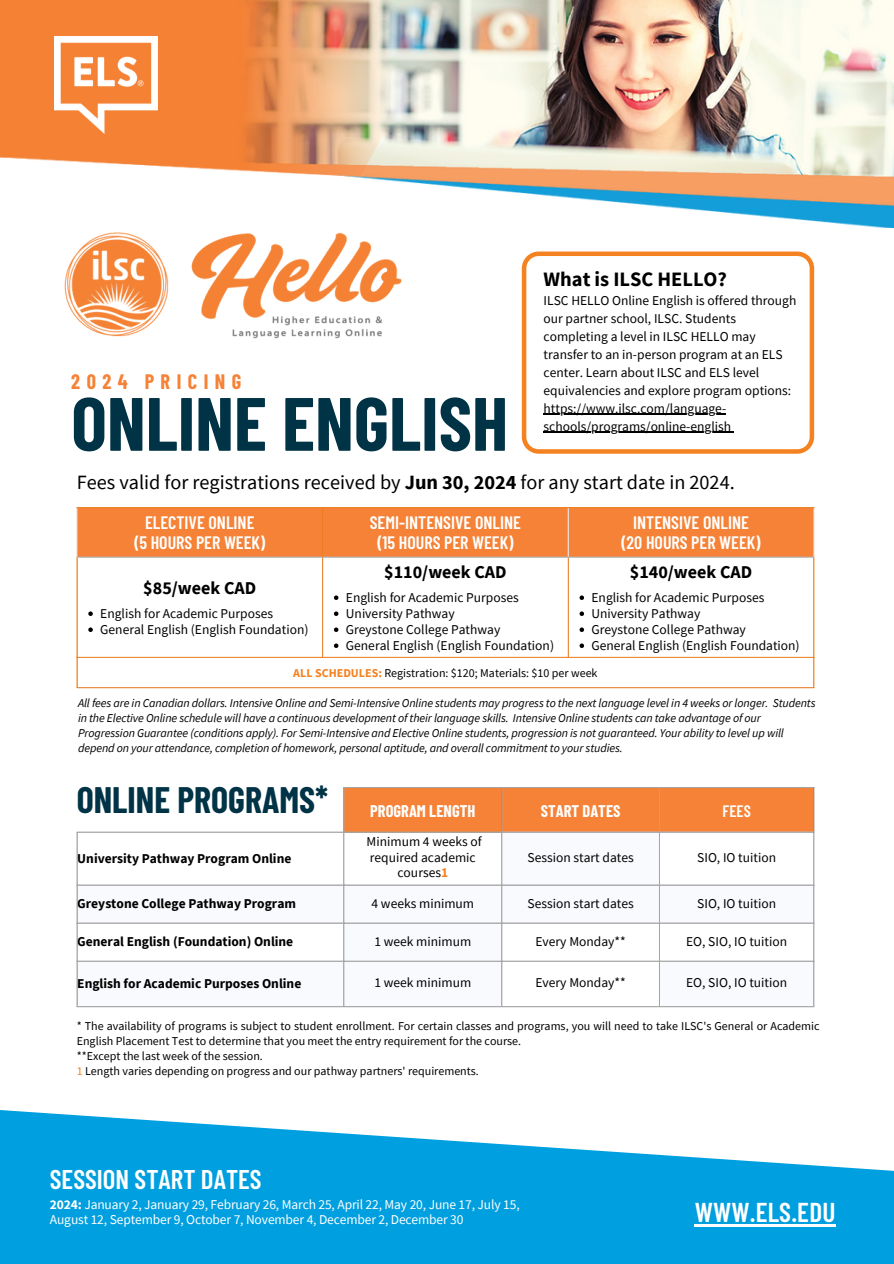
<style>
.page{position:relative;width:894px;height:1264px;background:#fff}
.page>*{position:absolute;margin:0;border:0;box-sizing:border-box;transform-origin:0 0}
.t1{font:700 75.3px "Barlow Condensed";color:#003346}
.t2{font:700 36px "Barlow Condensed";color:#003346}
.t3{font:600 27.3px "Barlow Condensed";letter-spacing:.01em;color:#fff}
.t4{font:600 27px "Barlow Condensed";color:#fff}
.t5{font:700 20.4px "Source Sans Pro";color:#000}
.t6{font:700 20.4px "Barlow Condensed";letter-spacing:.315em;color:#f58236}
.t7{font:20.25px "Source Sans Pro";color:#000}
.t8{font:600 18px/20.5px "Barlow Condensed";color:#fff;text-align:center}
.t9{font:700 18px "Source Sans Pro";color:#000}
.t10{font:700 16.5px "Barlow Condensed";color:#fff}
.t11{font:600 16.5px "Barlow Condensed";color:#fff}
.t12{font:13.5px/16px "Source Sans Pro";color:#000}
.t13{font:13.5px/14.7px "Source Sans Pro";letter-spacing:-.01em;color:#fff}
.t14{font:700 13.5px "Source Sans Pro";color:#000}
.t15{font:italic 12px/15px "Source Sans Pro";letter-spacing:-.01em;color:#000}
.t16{font:12px/15px "Source Sans Pro";color:#000}
.s1{font-weight:700}
.s2{font-weight:700;color:#f58220}
.s3{color:#f58220}
</style>
<div class="page">
<img style="left:0;top:0;width:893px;height:227px">
<img style="left:54px;top:37px;width:104px;height:97px">
<div style="left:78px;top:508px;width:735px;height:49px;background:#f58236"></div>
<svg style="left:78px;top:558px;width:735px;height:99px"></svg>
<svg style="left:88px;top:611px;width:5px;height:5px"></svg>
<svg style="left:88px;top:627px;width:5px;height:5px"></svg>
<svg style="left:334px;top:595px;width:4px;height:5px"></svg>
<svg style="left:334px;top:611px;width:4px;height:5px"></svg>
<svg style="left:334px;top:627px;width:4px;height:5px"></svg>
<svg style="left:334px;top:643px;width:4px;height:5px"></svg>
<svg style="left:579px;top:595px;width:5px;height:5px"></svg>
<svg style="left:579px;top:611px;width:5px;height:5px"></svg>
<svg style="left:579px;top:627px;width:5px;height:5px"></svg>
<svg style="left:579px;top:643px;width:5px;height:5px"></svg>
<hr style="left:77px;top:508px;width:1px;height:49px;background:#f9fafd">
<hr style="left:568px;top:508px;width:1px;height:49px;background:#f9fafd">
<hr style="left:813px;top:508px;width:1px;height:49px;background:#f9fafd">
<hr style="left:77px;top:557px;width:1px;height:130px;background:#f58220">
<hr style="left:322px;top:508px;width:1px;height:149px;background:#f58220">
<hr style="left:568px;top:557px;width:1px;height:100px;background:#f58220">
<hr style="left:813px;top:557px;width:1px;height:130px;background:#f58220">
<hr style="left:77px;top:507px;width:737px;height:1px;background:#f58220">
<hr style="left:77px;top:657px;width:737px;height:1px;background:#f58220">
<hr style="left:77px;top:687px;width:737px;height:1px;background:#f58220">
<hr style="left:77px;top:557px;width:737px;height:1px;background:#a6a6a6">
<img style="left:56px;top:209px;width:354px;height:130px">
<svg style="left:0;top:1110px;width:893px;height:153px;fill:#009fdf"></svg>
<svg style="left:521px;top:251px;width:292px;height:203px"></svg>
<hr style="left:694px;top:1224px;width:141px;height:2px;background:#fff">
<hr style="left:543px;top:414px;width:183px;height:1px;background:#000">
<hr style="left:543px;top:432px;width:188px;height:1px;background:#000">
<div style="left:344px;top:788px;width:469px;height:43px;background:#f58236"></div>
<svg style="left:78px;top:832px;width:735px;height:174px"></svg>
<hr style="left:77px;top:832px;width:1px;height:174px;background:#a6a6a6">
<hr style="left:343px;top:787px;width:1px;height:219px;background:#a6a6a6">
<hr style="left:501px;top:787px;width:1px;height:219px;background:#a6a6a6">
<hr style="left:659px;top:787px;width:1px;height:219px;background:#a6a6a6">
<hr style="left:813px;top:787px;width:1px;height:219px;background:#a6a6a6">
<hr style="left:343px;top:787px;width:471px;height:1px;background:#a6a6a6">
<hr style="left:77px;top:831px;width:737px;height:1px;background:#a6a6a6">
<hr style="left:77px;top:884px;width:737px;height:1px;background:#a6a6a6">
<hr style="left:77px;top:922px;width:737px;height:1px;background:#a6a6a6">
<hr style="left:77px;top:960px;width:737px;height:1px;background:#a6a6a6">
<hr style="left:77px;top:1006px;width:737px;height:1px;background:#a6a6a6">
<h3 class="t6" style="left:71px;top:368px;width:171px">2024 PRICING</h3>
<h1 class="t1" style="left:71px;top:375px;width:438px">ONLINE ENGLISH</h1>
<h3 class="t5" style="left:543px;top:265px;width:185px">What is ILSC HELLO?</h3>
<p class="t12" style="left:543px;top:291px;width:254px;line-height:18px">ILSC HELLO Online English is offered through our partner school, ILSC. Students completing a level in ILSC HELLO may transfer to an in-person program at an ELS center. Learn about ILSC and ELS level equivalencies and explore program options: https://www.ilsc.com/language&shy;schools/programs/online-english</p>
<h3 class="t7" style="left:77px;top:469px;width:659px">Fees valid for registrations received by <span class="s1">Jun 30, 2024</span> for any start date in 2024.</h3>
<h3 class="t8" style="left:134px;top:511px;width:132px">ELECTIVE ONLINE<br>(5 HOURS PER WEEK)</h3>
<h3 class="t8" style="left:370px;top:511px;width:153px">SEMI-INTENSIVE ONLINE (15 HOURS PER WEEK)</h3>
<h3 class="t8" style="left:621px;top:511px;width:140px">INTENSIVE ONLINE (20 HOURS PER WEEK)</h3>
<h3 class="t9" style="left:143px;top:576px;width:114px">$85/week CAD</h3>
<p class="t12" style="left:100px;top:605px;width:210px">English for Academic Purposes<br>General English (English Foundation)</p>
<h3 class="t9" style="left:629px;top:560px;width:124px">$140/week CAD</h3>
<p class="t12" style="left:591px;top:589px;width:210px">English for Academic Purposes<br>University Pathway<br>Greystone College Pathway<br>General English (English Foundation)</p>
<p class="t16" style="left:293px;top:665px;width:306px"><span class="s2">ALL SCHEDULES:</span> Registration: $120; Materials: $10 per week</p>
<h3 class="t9" style="left:384px;top:560px;width:124px">$110/week CAD</h3>
<p class="t12" style="left:346px;top:589px;width:210px">English for Academic Purposes<br>University Pathway<br>Greystone College Pathway<br>General English (English Foundation)</p>
<p class="t15" style="left:78px;top:695px;width:738px">All fees are in Canadian dollars. Intensive Online and Semi-Intensive Online students may progress to the next language level in 4 weeks or longer. Students in the Elective Online schedule will have a continuous development of their language skills. Intensive Online students can take advantage of our Progression Guarantee (conditions apply). For Semi-Intensive and Elective Online students, progression is not guaranteed. Your ability to level up will depend on your attendance, completion of homework, personal aptitude, and overall commitment to your studies.</p>
<h2 class="t2" style="left:77px;top:777px;width:253px">ONLINE PROGRAMS*</h2>
<p class="t14" style="left:77px;top:849px;width:215px">University Pathway Program Online</p>
<p class="t10" style="left:370px;top:800px;width:107px">PROGRAM LENGTH</p>
<p class="t10" style="left:540px;top:800px;width:81px">START DATES</p>
<p class="t11" style="left:722px;top:800px;width:30px">FEES</p>
<p class="t12" style="left:366px;top:833px;width:117px;text-align:center">Minimum 4 weeks of required academic courses<span class="s2">1</span></p>
<p class="t12" style="left:527px;top:848px;width:108px">Session start dates</p>
<p class="t12" style="left:697px;top:848px;width:80px">SIO, IO tuition</p>
<p class="t14" style="left:77px;top:894px;width:220px">Greystone College Pathway Program</p>
<p class="t12" style="left:371px;top:895px;width:104px">4 weeks minimum</p>
<p class="t12" style="left:527px;top:895px;width:108px">Session start dates</p>
<p class="t12" style="left:697px;top:895px;width:80px">SIO, IO tuition</p>
<p class="t14" style="left:77px;top:932px;width:217px">General English (Foundation) Online</p>
<p class="t12" style="left:374px;top:933px;width:98px">1 week minimum</p>
<p class="t12" style="left:535px;top:933px;width:92px">Every Monday**</p>
<p class="t12" style="left:686px;top:933px;width:102px">EO, SIO, IO tuition</p>
<p class="t14" style="left:77px;top:975px;width:225px">English for Academic Purposes Online</p>
<p class="t12" style="left:374px;top:974px;width:98px">1 week minimum</p>
<p class="t12" style="left:535px;top:974px;width:92px">Every Monday**</p>
<p class="t12" style="left:686px;top:974px;width:102px">EO, SIO, IO tuition</p>
<p class="t16" style="left:77px;top:1018px;width:744px">* The availability of programs is subject to student enrollment. For certain classes and programs, you will need to take ILSC's General or Academic English Placement Test to determine that you meet the entry requirement for the course.<br>**Except the last week of the session.<br><span class="s3">1</span> Length varies depending on progress and our pathway partners' requirements.</p>
<h3 class="t4" style="left:50px;top:1162px;width:213px">SESSION START DATES</h3>
<p class="t13" style="left:50px;top:1196px;width:471px"><span class="s1">2024:</span> January 2, January 29, February 26, March 25, April 22, May 20, June 17, July 15,<br>August 12, September 9, October 7, November 4, December 2, December 30</p>
<h3 class="t3" style="left:694px;top:1194px;width:142px">WWW.ELS.EDU</h3>
</div>
